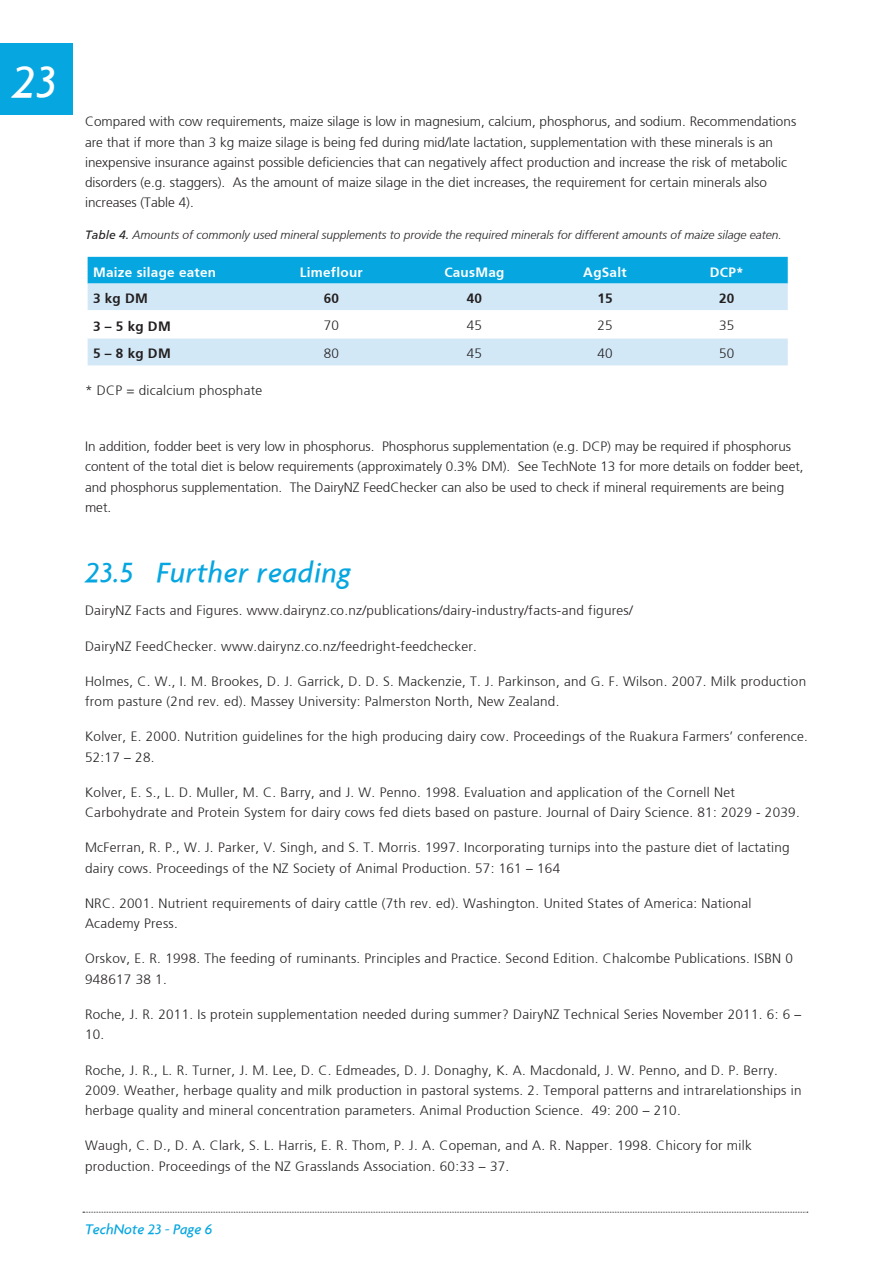
<style>
.page{position:relative;width:893px;height:1263px;background:#fff}
.page>*{position:absolute;margin:0;border:0;box-sizing:border-box;transform-origin:0 0}
.t1{font:italic 500 48px "Agenda";color:#fff}
.Sub_heading{font:italic 500 30px "Agenda";letter-spacing:.02em;color:#06a6e0}
.t2{font:italic 500 15px "Agenda";color:#06a6e0}
.Body_Copy{font:300 13.5px/20.2px "Frutiger";letter-spacing:.02em;color:#231f20}
.Body_Copy-2{font:300 13.5px/20.2px "Frutiger";color:#231f20}
.Body_Copy-3{font:700 13.5px "Frutiger";letter-spacing:.02em;color:#fff}
.Body_Copy-4{font:700 13.5px "Frutiger";letter-spacing:.02em;color:#231f20}
.t3{font:italic 300 12px "Frutiger";color:#231f20}
.s1{font-weight:400}
</style>
<div class="page">
<svg style="left:83px;top:1212px;width:725px;height:1px"></svg>
<div style="left:0;top:43px;width:72px;height:72px;background:#06a6e0"></div>
<div style="left:88px;top:257px;width:700px;height:27px;background:#06a6e0"></div>
<div style="left:88px;top:284px;width:700px;height:81px;background:#d3e8f7"></div>
<svg style="left:88px;top:310px;width:700px;height:28px"></svg>
<h1 class="t1" style="left:12px;top:53px;width:46px">23</h1>
<p class="Body_Copy-2" style="left:85px;top:112px;width:713px">Compared with cow requirements, maize silage is low in magnesium, calcium, phosphorus, and sodium. Recommendations are that if more than 3 kg maize silage is being fed during mid/late lactation, supplementation with these minerals is an inexpensive insurance against possible deficiencies that can negatively affect production and increase the risk of metabolic disorders (e.g. staggers). As the amount of maize silage in the diet increases, the requirement for certain minerals also increases (Table 4).</p>
<p class="t3" style="left:85px;top:228px;width:698px"><span class="s1">Table 4.</span> Amounts of commonly used mineral supplements to provide the required minerals for different amounts of maize silage eaten.</p>
<p class="Body_Copy-3" style="left:93px;top:264px;width:125px">Maize silage eaten</p>
<p class="Body_Copy-3" style="left:300px;top:264px;width:64px">Limeflour</p>
<p class="Body_Copy-3" style="left:444px;top:264px;width:62px">CausMag</p>
<p class="Body_Copy-3" style="left:583px;top:264px;width:45px">AgSalt</p>
<p class="Body_Copy-3" style="left:710px;top:264px;width:35px">DCP*</p>
<p class="Body_Copy-4" style="left:93px;top:291px;width:56px">3 kg DM</p>
<p class="Body_Copy-4" style="left:324px;top:291px;width:17px">60</p>
<p class="Body_Copy-4" style="left:467px;top:291px;width:17px">40</p>
<p class="Body_Copy-4" style="left:597px;top:291px;width:17px">15</p>
<p class="Body_Copy-4" style="left:719px;top:291px;width:17px">20</p>
<p class="Body_Copy-4" style="left:93px;top:318px;width:79px">3 – 5 kg DM</p>
<p class="Body_Copy" style="left:324px;top:316px;width:17px">70</p>
<p class="Body_Copy" style="left:467px;top:316px;width:17px">45</p>
<p class="Body_Copy" style="left:597px;top:316px;width:17px">25</p>
<p class="Body_Copy" style="left:719px;top:316px;width:17px">35</p>
<p class="Body_Copy-4" style="left:93px;top:346px;width:79px">5 – 8 kg DM</p>
<p class="Body_Copy" style="left:324px;top:343px;width:17px">80</p>
<p class="Body_Copy" style="left:467px;top:343px;width:17px">45</p>
<p class="Body_Copy" style="left:597px;top:343px;width:17px">40</p>
<p class="Body_Copy" style="left:719px;top:343px;width:17px">50</p>
<p class="Body_Copy" style="left:85px;top:381px;width:179px">* DCP = dicalcium phosphate</p>
<p class="Body_Copy-2" style="left:85px;top:437px;width:720px">In addition, fodder beet is very low in phosphorus. Phosphorus supplementation (e.g. DCP) may be required if phosphorus content of the total diet is below requirements (approximately 0.3% DM). See TechNote 13 for more details on fodder beet, and phosphorus supplementation. The DairyNZ FeedChecker can also be used to check if mineral requirements are being met.</p>
<p class="Sub_heading" style="left:85px;top:554px;width:268px">23.5 Further reading</p>
<p class="Body_Copy" style="left:85px;top:601px;width:549px">DairyNZ Facts and Figures. www.dairynz.co.nz/publications/dairy-industry/facts-and figures/</p>
<p class="Body_Copy" style="left:85px;top:636px;width:393px">DairyNZ FeedChecker. www.dairynz.co.nz/feedright-feedchecker.</p>
<p class="Body_Copy" style="left:85px;top:671px;width:723px">Holmes, C. W., I. M. Brookes, D. J. Garrick, D. D. S. Mackenzie, T. J. Parkinson, and G. F. Wilson. 2007. Milk production from pasture (2nd rev. ed). Massey University: Palmerston North, New Zealand.</p>
<p class="Body_Copy" style="left:85px;top:727px;width:724px">Kolver, E. 2000. Nutrition guidelines for the high producing dairy cow. Proceedings of the Ruakura Farmers’ conference.<br>52:17 – 28.</p>
<p class="Body_Copy" style="left:85px;top:782px;width:716px">Kolver, E. S., L. D. Muller, M. C. Barry, and J. W. Penno. 1998. Evaluation and application of the Cornell Net<br>Carbohydrate and Protein System for dairy cows fed diets based on pasture. Journal of Dairy Science. 81: 2029 - 2039.</p>
<p class="Body_Copy" style="left:85px;top:838px;width:706px">McFerran, R. P., W. J. Parker, V. Singh, and S. T. Morris. 1997. Incorporating turnips into the pasture diet of lactating dairy cows. Proceedings of the NZ Society of Animal Production. 57: 161 – 164</p>
<p class="Body_Copy" style="left:85px;top:893px;width:668px">NRC. 2001. Nutrient requirements of dairy cattle (7th rev. ed). Washington. United States of America: National<br>Academy Press.</p>
<p class="Body_Copy" style="left:85px;top:949px;width:709px">Orskov, E. R. 1998. The feeding of ruminants. Principles and Practice. Second Edition. Chalcombe Publications. ISBN 0<br>948617 38 1.</p>
<p class="Body_Copy" style="left:85px;top:1004px;width:718px">Roche, J. R. 2011. Is protein supplementation needed during summer? DairyNZ Technical Series November 2011. 6: 6 –<br>10.</p>
<p class="Body_Copy" style="left:85px;top:1060px;width:718px">Roche, J. R., L. R. Turner, J. M. Lee, D. C. Edmeades, D. J. Donaghy, K. A. Macdonald, J. W. Penno, and D. P. Berry.<br>2009. Weather, herbage quality and milk production in pastoral systems. 2. Temporal patterns and intrarelationships in herbage quality and mineral concentration parameters. Animal Production Science. 49: 200 – 210.</p>
<p class="Body_Copy" style="left:85px;top:1136px;width:668px">Waugh, C. D., D. A. Clark, S. L. Harris, E. R. Thom, P. J. A. Copeman, and A. R. Napper. 1998. Chicory for milk production. Proceedings of the NZ Grasslands Association. 60:33 – 37.</p>
<p class="t2" style="left:85px;top:1220px;width:129px">TechNote 23 - Page 6</p>
</div>
